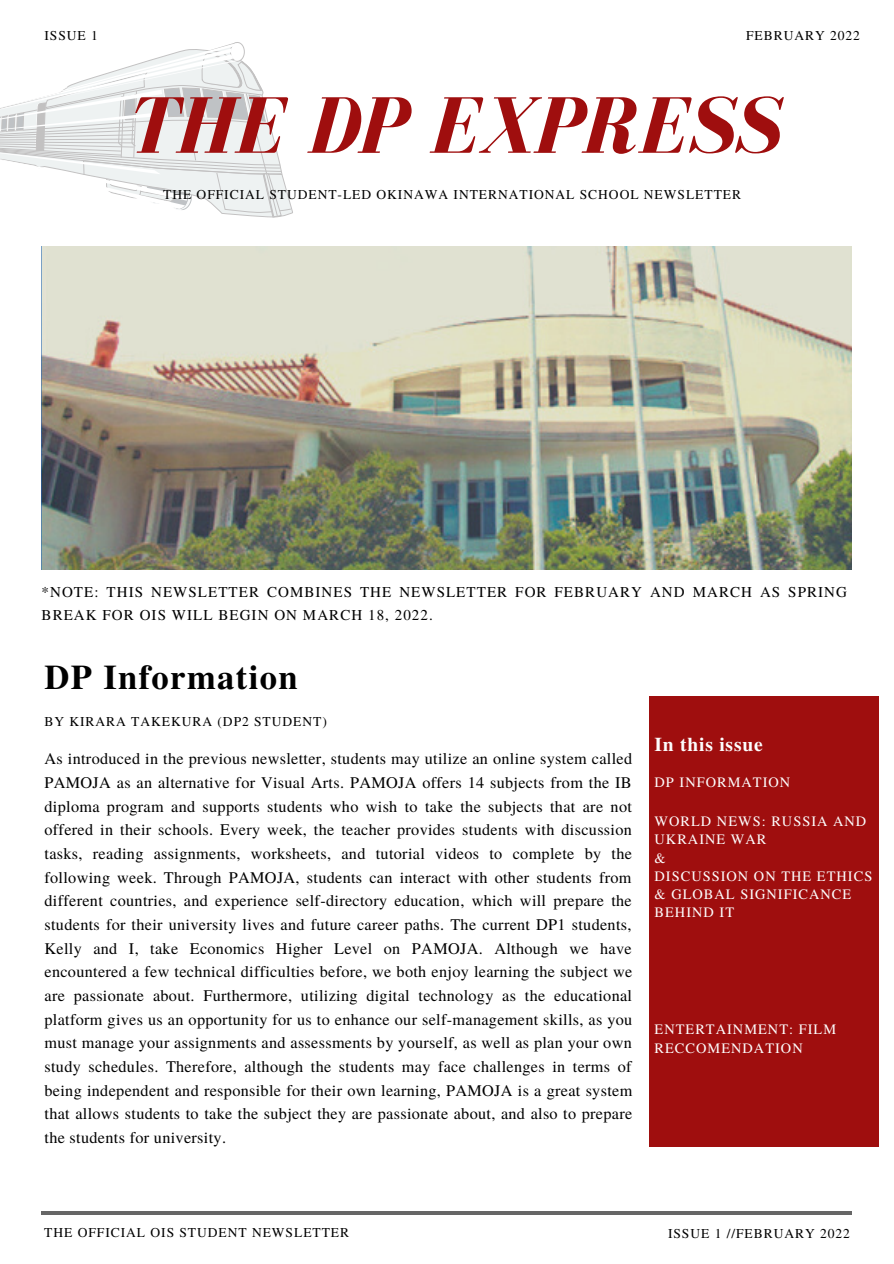
<style>
.page{position:relative;width:894px;height:1264px;background:#fff}
.page>*{position:absolute;margin:0;border:0;box-sizing:border-box;transform-origin:0 0}
.t1{font:italic 700 82.5px "Bodoni FLF";color:#9f0e0e}
.t2{font:700 34.5px "Te X Gyre Termes";letter-spacing:.04em;color:#000}
.t3{font:700 19.5px "Te X Gyre Termes";letter-spacing:.04em;color:#fdfdfd}
.t4{font:16.2px/23.7px "Te X Gyre Termes";letter-spacing:.02em;color:#000;text-align:justify}
.t5{font:15px/22.5px "Te X Gyre Termes";letter-spacing:.07em;color:#000}
.t6{font:14.4px/18.3px "Te X Gyre Termes";letter-spacing:.07em;color:#fdfdfd}
.t7{font:13.5px "Te X Gyre Termes";letter-spacing:.07em;color:#000}
</style>
<div class="page">
<div style="left:649px;top:696px;width:229px;height:450px;background:#9f0e0e"></div>
<img style="left:42px;top:246px;width:809px;height:323px">
<hr style="left:42px;top:1211px;width:809px;height:3px;background:#666">
<svg style="left:0;top:42px;width:293px;height:176px"></svg>
<p class="t7" style="left:44px;top:25px;width:55px">ISSUE 1</p>
<p class="t7" style="left:745px;top:25px;width:115px">FEBRUARY 2022</p>
<p class="t1" style="left:125px;top:82px;width:655px">THE DP EXPRESS</p>
<p class="t7" style="left:163px;top:185px;width:579px">THE OFFICIAL STUDENT-LED OKINAWA INTERNATIONAL SCHOOL NEWSLETTER</p>
<p class="t5" style="left:42px;top:580px;width:806px">*NOTE: THIS NEWSLETTER COMBINES THE NEWSLETTER FOR FEBRUARY AND MARCH AS SPRING<br>BREAK FOR OIS WILL BEGIN ON MARCH 18, 2022.</p>
<p class="t2" style="left:44px;top:650px;width:254px">DP Information</p>
<p class="t7" style="left:44px;top:711px;width:284px">BY KIRARA TAKEKURA (DP2 STUDENT)</p>
<p class="t4" style="left:44px;top:746px;width:589px">As introduced in the previous newsletter, students may utilize an online system called PAMOJA as an alternative for Visual Arts. PAMOJA offers 14 subjects from the IB diploma program and supports students who wish to take the subjects that are not offered in their schools. Every week, the teacher provides students with discussion tasks, reading assignments, worksheets, and tutorial videos to complete by the following week. Through PAMOJA, students can interact with other students from different countries, and experience self-directory education, which will prepare the students for their university lives and future career paths. The current DP1 students, Kelly and I, take Economics Higher Level on PAMOJA. Although we have encountered a few technical difficulties before, we both enjoy learning the subject we are passionate about. Furthermore, utilizing digital technology as the educational platform gives us an opportunity for us to enhance our self-management skills, as you must manage your assignments and assessments by yourself, as well as plan your own study schedules. Therefore, although the students may face challenges in terms of being independent and responsible for their own learning, PAMOJA is a great system that allows students to take the subject they are passionate about, and also to prepare the students for university.</p>
<p class="t3" style="left:654px;top:728px;width:110px">In this issue</p>
<p class="t6" style="left:654px;top:772px;width:137px">DP INFORMATION</p>
<p class="t6" style="left:654px;top:811px;width:213px">WORLD NEWS: RUSSIA AND<br>UKRAINE WAR</p>
<p class="t6" style="left:654px;top:847px;width:13px">&amp;</p>
<p class="t6" style="left:654px;top:866px;width:219px">DISCUSSION ON THE ETHICS &amp; GLOBAL SIGNIFICANCE<br>BEHIND IT</p>
<p class="t6" style="left:654px;top:1019px;width:183px">ENTERTAINMENT: FILM<br>RECCOMENDATION</p>
<p class="t7" style="left:44px;top:1223px;width:306px">THE OFFICIAL OIS STUDENT NEWSLETTER</p>
<p class="t7" style="left:668px;top:1223px;width:183px">ISSUE 1 //FEBRUARY 2022</p>
</div>
